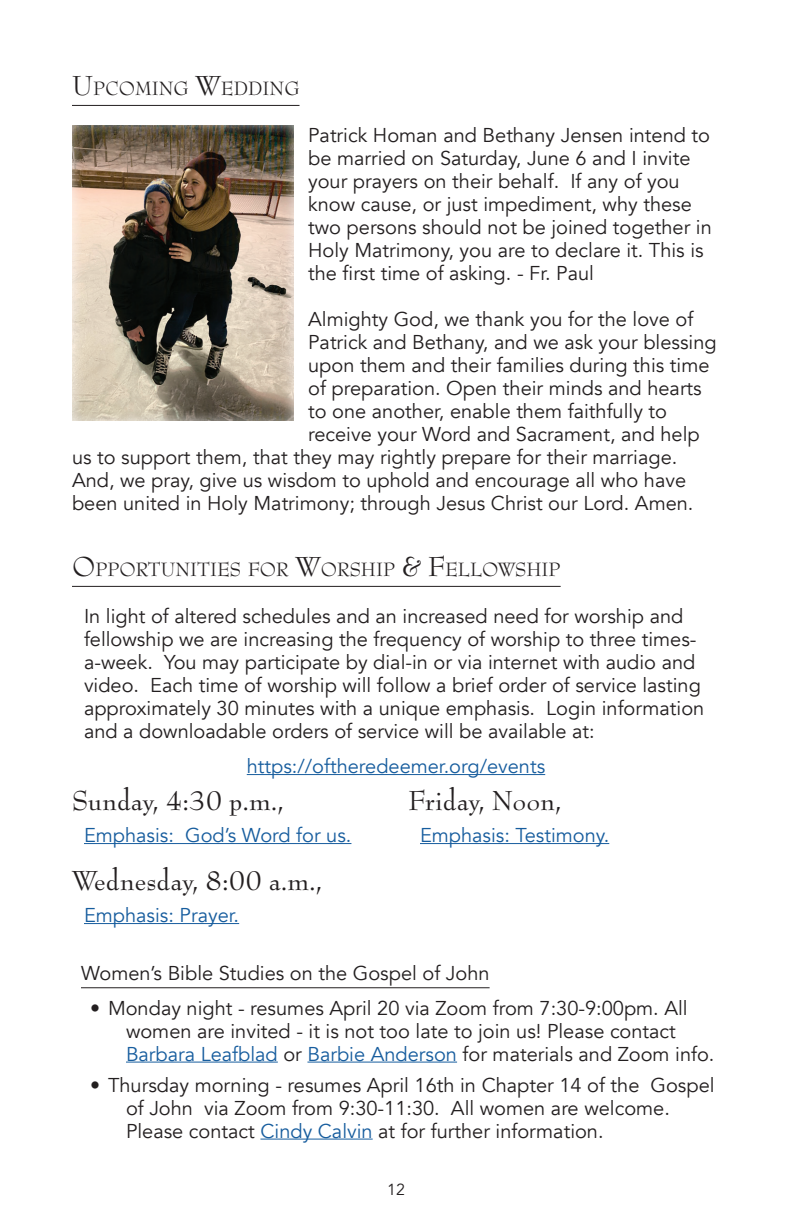
<style>
.page{position:relative;width:792px;height:1224px;background:#fff}
.page>*{position:absolute;margin:0;border:0;box-sizing:border-box;transform-origin:0 0}
.t1{font:30px "Bernhard Modern Std";color:#231f20}
.t2{font:21px "Bernhard Modern Std";color:#231f20}
.t3{font:20px/23px "Avenir";color:#231f20}
.t4{font:20px "Avenir";color:#175d9e}
.t5{font:16px "Avenir";color:#231f20}
.s1{font-size:30px}
.s2{color:#175d9e}
</style>
<div class="page">
<hr style="left:72px;top:586px;width:489px;height:1px;background:#231f20">
<hr style="left:247px;top:774px;width:298px;height:1px;background:#175d9e">
<hr style="left:81px;top:987px;width:409px;height:1px;background:#231f20">
<hr style="left:126px;top:1062px;width:152px;height:1px;background:#175d9e">
<hr style="left:307px;top:1062px;width:150px;height:1px;background:#175d9e">
<hr style="left:260px;top:1139px;width:113px;height:1px;background:#175d9e">
<hr style="left:84px;top:843px;width:267px;height:1px;background:#175d9e">
<hr style="left:84px;top:923px;width:155px;height:1px;background:#175d9e">
<hr style="left:420px;top:843px;width:189px;height:1px;background:#175d9e">
<hr style="left:72px;top:105px;width:228px;height:1px;background:#231f20">
<div style="left:71px;top:113px;width:240px;height:320px;background:#fff;opacity:.75"></div>
<p class="t2" style="left:72px;top:77px;width:227px"><span class="s1">U</span>PCOMING <span class="s1">W</span>EDDING</p>
<p class="t3" style="left:308px;top:124px;width:405px">Patrick Homan and Bethany Jensen intend to be married on Saturday, June 6 and I invite your prayers on their behalf. If any of you know cause, or just impediment, why these two persons should not be joined together in Holy Matrimony, you are to declare it. This is the first time of asking. - Fr. Paul</p>
<p class="t3" style="left:308px;top:308px;width:387px">Almighty God, we thank you for the love of</p>
<p class="t3" style="left:308px;top:331px;width:410px">Patrick and Bethany, and we ask your blessing</p>
<p class="t3" style="left:308px;top:354px;width:403px">upon them and their families during this time</p>
<p class="t3" style="left:308px;top:377px;width:395px">of preparation. Open their minds and hearts</p>
<p class="t3" style="left:308px;top:400px;width:360px">to one another, enable them faithfully to</p>
<p class="t3" style="left:308px;top:423px;width:393px">receive your Word and Sacrament, and help</p>
<p class="t3" style="left:72px;top:446px;width:607px">us to support them, that they may rightly prepare for their marriage.</p>
<p class="t3" style="left:72px;top:469px;width:616px">And, we pray, give us wisdom to uphold and encourage all who have</p>
<p class="t3" style="left:72px;top:492px;width:623px">been united in Holy Matrimony; through Jesus Christ our Lord. Amen.</p>
<p class="t2" style="left:72px;top:558px;width:490px"><span class="s1">O</span>PPORTUNITIES FOR <span class="s1">W</span>ORSHIP <span class="s1">&amp; F</span>ELLOWSHIP</p>
<p class="t3" style="left:84px;top:605px;width:622px">In light of altered schedules and an increased need for worship and fellowship we are increasing the frequency of worship to three times&shy;a-week. You may participate by dial-in or via internet with audio and video. Each time of worship will follow a brief order of service lasting approximately 30 minutes with a unique emphasis. Login information and a downloadable orders of service will be available at:</p>
<p class="t4" style="left:247px;top:754px;width:300px">https://oftheredeemer.org/events</p>
<h1 class="t1" style="left:72px;top:785px;width:214px">Sunday, 4:30 p.m.,</h1>
<p class="t4" style="left:84px;top:823px;width:269px">Emphasis: God’s Word for us.</p>
<h1 class="t1" style="left:72px;top:865px;width:252px">Wednesday, 8:00 a.m.,</h1>
<p class="t4" style="left:84px;top:903px;width:157px">Emphasis: Prayer.</p>
<h1 class="t1" style="left:408px;top:785px;width:155px">Friday, Noon,</h1>
<p class="t4" style="left:420px;top:823px;width:191px">Emphasis: Testimony.</p>
<p class="t3" style="left:81px;top:962px;width:410px">Women’s Bible Studies on the Gospel of John</p>
<p class="t3" style="left:126px;top:997px;width:590px;text-indent:-36px">• Monday night - resumes April 20 via Zoom from 7:30-9:00pm. All women are invited - it is not too late to join us! Please contact<br><span class="s2">Barbara Leafblad</span> or <span class="s2">Barbie Anderson</span> for materials and Zoom info.</p>
<p class="t3" style="left:126px;top:1074px;width:590px;text-indent:-36px">• Thursday morning - resumes April 16th in Chapter 14 of the Gospel of John via Zoom from 9:30-11:30. All women are welcome.<br>Please contact <span class="s2">Cindy Calvin</span> at for further information.</p>
<p class="t5" style="left:387px;top:1180px;width:19px">12</p>
</div>
